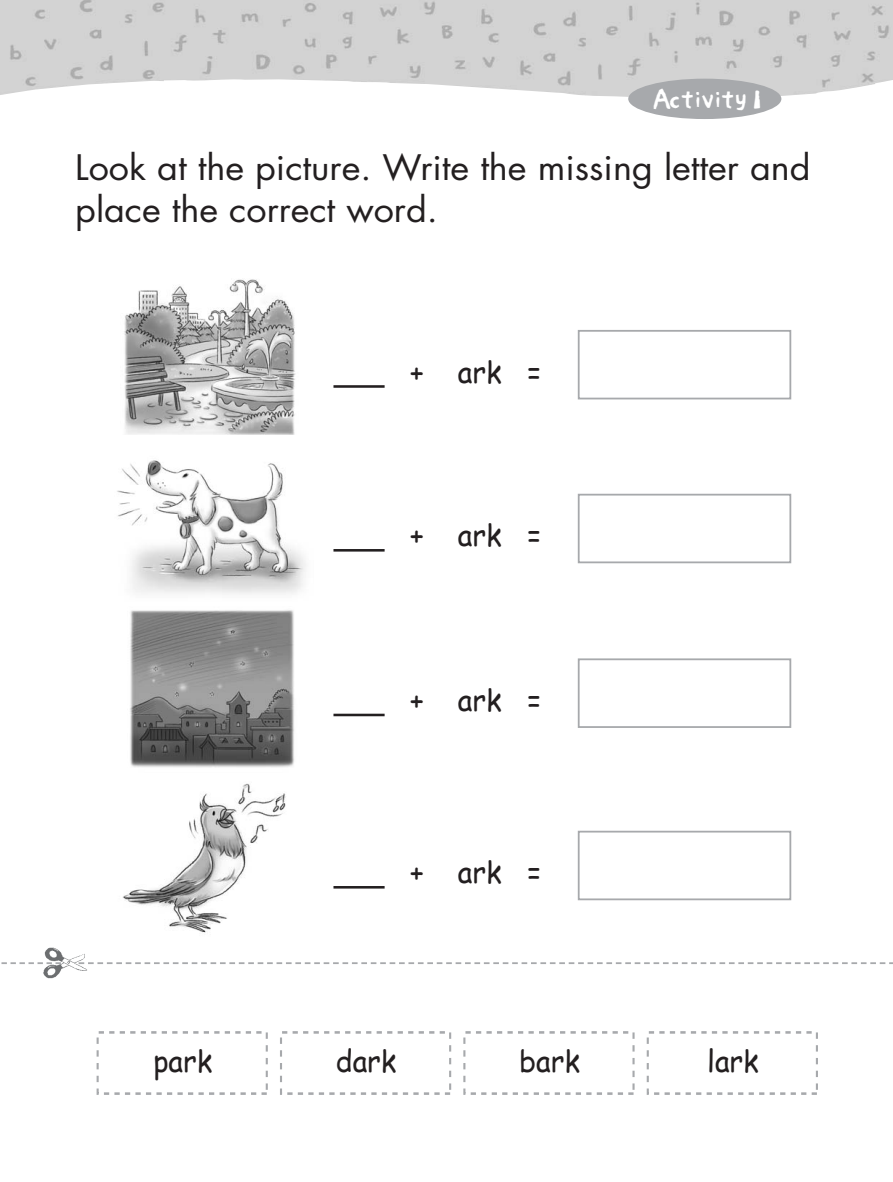
<style>
.page{position:relative;width:893px;height:1182px;background:#fff}
.page>*{position:absolute;margin:0;border:0;box-sizing:border-box;transform-origin:0 0}
.t1{font:34.2px/42px "Futura";color:#231f20;scale:1.05 1}
.t2{font:30px "Comic Sans MS";color:#231f20;scale:.95 1}
.t3{font:25.5px "Lucy Cousins";color:#fff;scale:.95 1}
</style>
<div class="page">
<img style="left:0;top:0;width:892px;height:101px">
<div style="left:628px;top:79px;width:153px;height:40px;background:#a7a9ac;border-radius:50%"></div>
<svg style="left:92px;top:962px;width:800px;height:2px"></svg>
<svg style="left:1px;top:962px;width:39px;height:2px"></svg>
<img style="left:40px;top:947px;width:52px;height:32px">
<hr style="left:333px;top:385px;width:51px;height:3px;background:#231f20">
<img style="left:124px;top:279px;width:172px;height:156px">
<div style="left:96px;top:1031px;width:172px;height:64px;border:2px dashed #a7a9ac"></div>
<div style="left:577px;top:330px;width:214px;height:69px;border:2px solid #a7a9ac"></div>
<hr style="left:333px;top:549px;width:51px;height:3px;background:#231f20">
<img style="left:117px;top:460px;width:189px;height:134px">
<div style="left:577px;top:494px;width:214px;height:69px;border:2px solid #a7a9ac"></div>
<hr style="left:333px;top:714px;width:51px;height:2px;background:#231f20">
<img style="left:130px;top:610px;width:164px;height:158px">
<div style="left:577px;top:658px;width:214px;height:70px;border:2px solid #a7a9ac"></div>
<hr style="left:333px;top:886px;width:51px;height:3px;background:#231f20">
<img style="left:123px;top:783px;width:163px;height:150px">
<div style="left:577px;top:831px;width:214px;height:69px;border:2px solid #a7a9ac"></div>
<div style="left:280px;top:1031px;width:171px;height:64px;border:2px dashed #a7a9ac"></div>
<div style="left:463px;top:1031px;width:171px;height:64px;border:2px dashed #a7a9ac"></div>
<div style="left:646px;top:1031px;width:172px;height:64px;border:2px dashed #a7a9ac"></div>
<p class="t3" style="left:651px;top:91px;width:119px">Activity 1</p>
<p class="t1" style="left:75px;top:149px;width:701px">Look at the picture. Write the missing letter and place the correct word.</p>
<p class="t2" style="left:410px;top:349px;width:140px">+ ark =</p>
<p class="t2" style="left:410px;top:513px;width:140px">+ ark =</p>
<p class="t2" style="left:410px;top:678px;width:140px">+ ark =</p>
<p class="t2" style="left:410px;top:850px;width:140px">+ ark =</p>
<p class="t2" style="left:153px;top:1039px;width:64px">park</p>
<p class="t2" style="left:336px;top:1039px;width:65px">dark</p>
<p class="t2" style="left:519px;top:1039px;width:65px">bark</p>
<p class="t2" style="left:707px;top:1039px;width:56px">lark</p>
</div>
